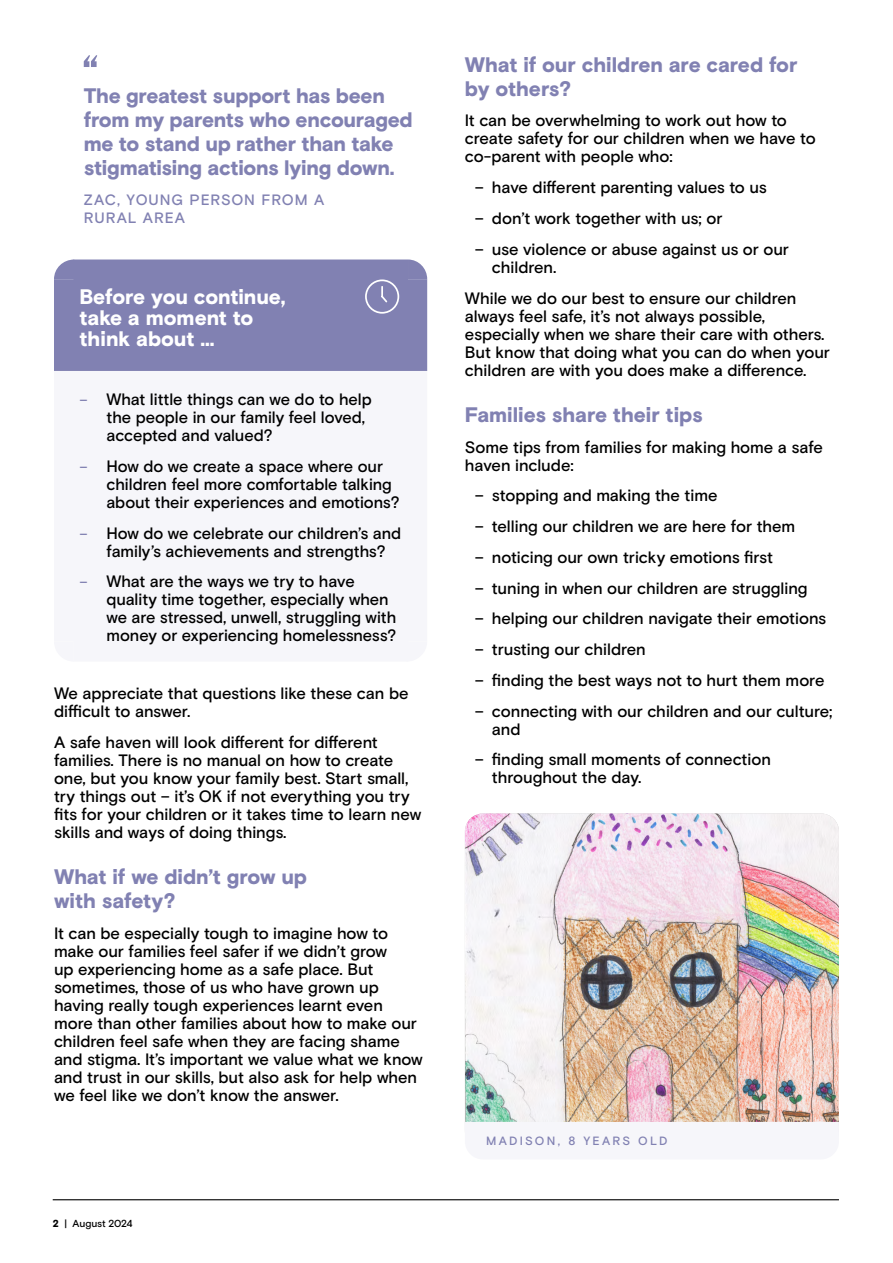
<style>
.page{position:relative;width:893px;height:1263px;background:#fff}
.page>*{position:absolute;margin:0;border:0;box-sizing:border-box;transform-origin:0 0}
.t1{font:900 21px/24px "Basis Grotesque Pro";letter-spacing:-.01em;color:#8181b2}
.t2{font:900 21px/21px "Basis Grotesque Pro";letter-spacing:-.005em;color:#fff}
.t3{font:500 16.5px/18px "Basis Grotesque Pro";letter-spacing:-.005em;color:#000}
.t4{font:500 15px/18px "Basis Grotesque Pro";letter-spacing:.06em;color:#8181b2}
.t5{font:500 12px "Basis Grotesque Pro";letter-spacing:.185em;color:#8181b2}
.t6{font:500 10.2px "Basis Grotesque Pro";letter-spacing:-.015em;color:#000}
.s1{font-size:15px;color:#8181b2}
.s2{font-weight:900}
</style>
<div class="page">
<hr style="left:53px;top:1199px;width:786px;height:1px;background:#000">
<svg style="left:84px;top:55px;width:13px;height:12px"></svg>
<div style="left:54px;top:259px;width:373px;height:112px;background:#8181b2"></div>
<img style="left:465px;top:813px;width:374px;height:309px">
<p class="t1" style="left:84px;top:84px;width:331px">The greatest support has been from my parents who encouraged me to stand up rather than take stigmatising actions lying down.</p>
<p class="t4" style="left:84px;top:191px;width:242px">ZAC, YOUNG PERSON FROM A<br>RURAL AREA</p>
<p class="t2" style="left:80px;top:287px;width:207px">Before you continue, take a moment to think about ...</p>
<p class="t3" style="left:107px;top:391px;width:267px;text-indent:-27px"><span class="s1">–</span> What little things can we do to help the people in our family feel loved, accepted and valued?</p>
<p class="t3" style="left:107px;top:458px;width:295px;text-indent:-27px"><span class="s1">–</span> How do we create a space where our children feel more comfortable talking about their experiences and emotions?</p>
<p class="t3" style="left:107px;top:524px;width:296px;text-indent:-27px"><span class="s1">–</span> How do we celebrate our children’s and family’s achievements and strengths?</p>
<p class="t3" style="left:107px;top:573px;width:291px;text-indent:-27px"><span class="s1">–</span> What are the ways we try to have quality time together, especially when we are stressed, unwell, struggling with money or experiencing homelessness?</p>
<p class="t3" style="left:54px;top:685px;width:356px">We appreciate that questions like these can be difficult to answer.</p>
<p class="t3" style="left:54px;top:733px;width:369px">A safe haven will look different for different families. There is no manual on how to create one, but you know your family best. Start small, try things out – it’s OK if not everything you try fits for your children or it takes time to learn new skills and ways of doing things.</p>
<p class="t1" style="left:54px;top:866px;width:255px">What if we didn’t grow up with safety?</p>
<p class="t3" style="left:54px;top:924px;width:370px">It can be especially tough to imagine how to make our families feel safer if we didn’t grow<br>up experiencing home as a safe place. But sometimes, those of us who have grown up having really tough experiences learnt even more than other families about how to make our children feel safe when they are facing shame and stigma. It’s important we value what we know and trust in our skills, but also ask for help when we feel like we don’t know the answer.</p>
<p class="t6" style="left:53px;top:1217px;width:81px"><span class="s2">2</span> | August 2024</p>
<p class="t1" style="left:465px;top:54px;width:334px">What if our children are cared for by others?</p>
<p class="t3" style="left:465px;top:112px;width:352px">It can be overwhelming to work out how to create safety for our children when we have to co-parent with people who:</p>
<p class="t3" style="left:475px;top:179px;width:293px">– have different parenting values to us</p>
<p class="t3" style="left:475px;top:210px;width:249px">– don’t work together with us; or</p>
<p class="t3" style="left:492px;top:240px;width:299px;text-indent:-17px">– use violence or abuse against us or our children.</p>
<p class="t3" style="left:465px;top:289px;width:367px">While we do our best to ensure our children always feel safe, it’s not always possible, especially when we share their care with others.<br>But know that doing what you can do when your children are with you does make a difference.</p>
<p class="t1" style="left:465px;top:404px;width:239px">Families share their tips</p>
<p class="t3" style="left:465px;top:438px;width:359px">Some tips from families for making home a safe haven include:</p>
<p class="t3" style="left:475px;top:487px;width:244px">– stopping and making the time</p>
<p class="t3" style="left:475px;top:518px;width:322px">– telling our children we are here for them</p>
<p class="t3" style="left:475px;top:548px;width:300px">– noticing our own tricky emotions first</p>
<p class="t3" style="left:475px;top:579px;width:334px">– tuning in when our children are struggling</p>
<p class="t3" style="left:475px;top:610px;width:353px">– helping our children navigate their emotions</p>
<p class="t3" style="left:475px;top:641px;width:172px">– trusting our children</p>
<p class="t3" style="left:475px;top:672px;width:351px">– finding the best ways not to hurt them more</p>
<p class="t3" style="left:492px;top:702px;width:342px;text-indent:-17px">– connecting with our children and our culture; and</p>
<p class="t3" style="left:492px;top:751px;width:281px;text-indent:-17px">– finding small moments of connection throughout the day.</p>
<p class="t5" style="left:486px;top:1134px;width:183px">MADISON, 8 YEARS OLD</p>
</div>
